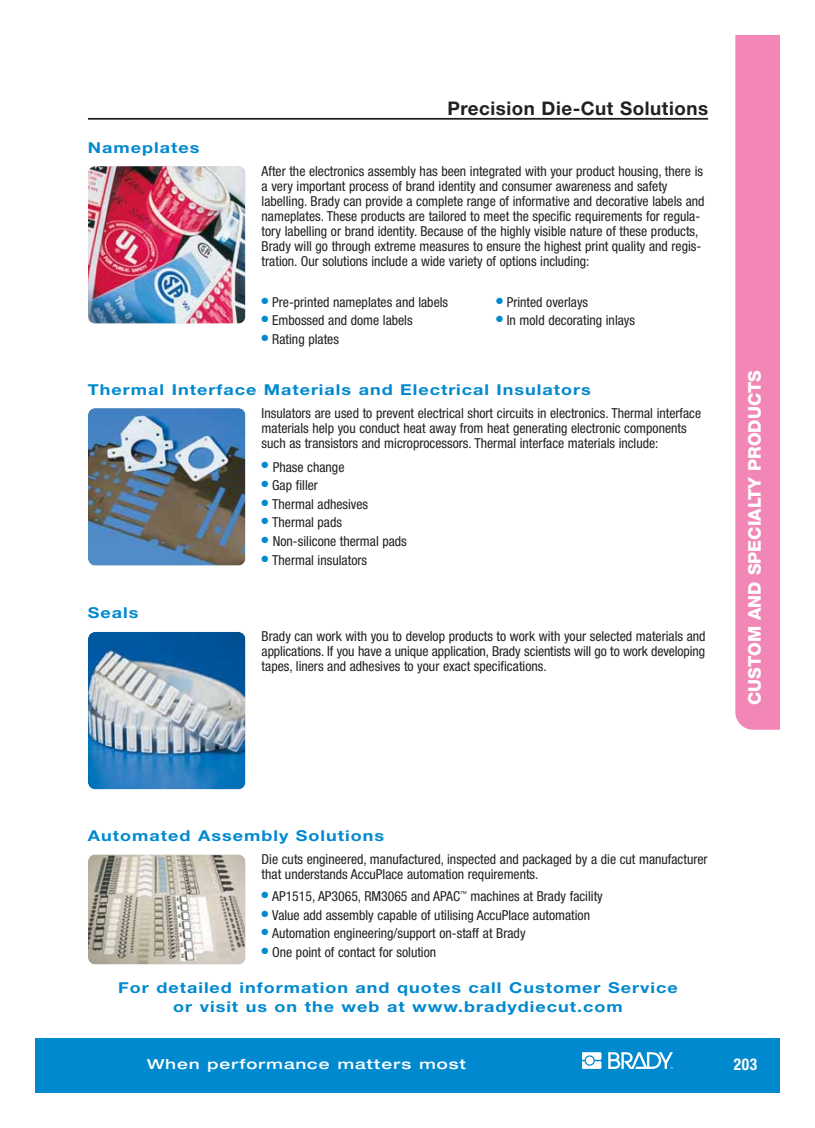
<style>
.page{position:relative;width:815px;height:1128px;background:#fff}
.page>*{position:absolute;margin:0;border:0;box-sizing:border-box;transform-origin:0 0}
.t1{font:700 18.75px "Helvetica Neue LT Std";letter-spacing:.03em;color:#231f20}
.t2{font:800 17.5px "Helvetica Neue LT Std";color:#fff}
.t3{font:700 condensed 16.25px "Helvetica Neue LT Std";color:#fff;scale:.95 1}
.t4{font:700 15px/18.8px "Helvetica Neue LT Std";letter-spacing:.055em;color:#0089cf;text-align:center;scale:1.2 1}
.t5{font:condensed 13.75px/15px "Helvetica Neue LT Std";color:#231f20}
.t6{font:500 expanded 13.75px "Helvetica Neue LT Std";letter-spacing:.075em;color:#fff;scale:1.1 1}
</style>
<div class="page">
<div style="left:735px;top:35px;width:45px;height:694px;background:#f287b7"></div>
<div style="left:35px;top:1038px;width:745px;height:54px;background:#0089cf"></div>
<svg style="left:608px;top:1052px;width:65px;height:16px"></svg>
<svg style="left:582px;top:1052px;width:19px;height:16px"></svg>
<hr style="left:88px;top:118px;width:620px;height:2px;background:#231f20">
<img style="left:88px;top:166px;width:157px;height:157px;border-radius:7px">
<img style="left:88px;top:408px;width:157px;height:157px;border-radius:7px">
<img style="left:88px;top:631px;width:157px;height:158px;border-radius:7px">
<img style="left:88px;top:854px;width:157px;height:110px;border-radius:7px">
<p class="t4" style="left:88px;top:140px;width:95px">Nameplates</p>
<h1 class="t1" style="left:447px;top:101px;width:262px">Precision Die-Cut Solutions</h1>
<p class="t5" style="left:262px;top:165px;width:444px">After the electronics assembly has been integrated with your product housing, there is a very important process of brand identity and consumer awareness and safety labelling. Brady can provide a complete range of informative and decorative labels and nameplates. These products are tailored to meet the specific requirements for regula&shy;tory labelling or brand identity. Because of the highly visible nature of these products, Brady will go through extreme measures to ensure the highest print quality and regis&shy;tration. Our solutions include a wide variety of options including:</p>
<p class="t5" style="left:262px;top:296px;width:188px"><sup>●</sup> Pre-printed nameplates and labels</p>
<p class="t5" style="left:262px;top:314px;width:153px"><sup>●</sup> Embossed and dome labels</p>
<p class="t5" style="left:262px;top:333px;width:79px"><sup>●</sup> Rating plates</p>
<p class="t5" style="left:496px;top:296px;width:94px"><sup>●</sup> Printed overlays</p>
<p class="t5" style="left:496px;top:314px;width:140px"><sup>●</sup> In mold decorating inlays</p>
<p class="t4" style="left:88px;top:382px;width:421px">Thermal Interface Materials and Electrical Insulators</p>
<p class="t5" style="left:262px;top:407px;width:441px">Insulators are used to prevent electrical short circuits in electronics. Thermal interface materials help you conduct heat away from heat generating electronic components such as transistors and microprocessors. Thermal interface materials include:</p>
<p class="t4" style="left:88px;top:605px;width:44px">Seals</p>
<p class="t5" style="left:262px;top:461px;width:84px"><sup>●</sup> Phase change</p>
<p class="t5" style="left:262px;top:479px;width:58px"><sup>●</sup> Gap filler</p>
<p class="t5" style="left:262px;top:498px;width:108px"><sup>●</sup> Thermal adhesives</p>
<p class="t5" style="left:262px;top:516px;width:82px"><sup>●</sup> Thermal pads</p>
<p class="t5" style="left:262px;top:535px;width:147px"><sup>●</sup> Non-silicone thermal pads</p>
<p class="t5" style="left:262px;top:554px;width:107px"><sup>●</sup> Thermal insulators</p>
<p class="t5" style="left:262px;top:630px;width:445px;text-align:justify">Brady can work with you to develop products to work with your selected materials and applications. If you have a unique application, Brady scientists will go to work developing tapes, liners and adhesives to your exact specifications.</p>
<p class="t2" style="left:745px;top:705px;width:336px;rotate:-90deg">CUSTOM AND SPECIALTY PRODUCTS</p>
<p class="t4" style="left:88px;top:827px;width:248px">Automated Assembly Solutions</p>
<p class="t5" style="left:262px;top:853px;width:448px">Die cuts engineered, manufactured, inspected and packaged by a die cut manufacturer that understands AccuPlace automation requirements.</p>
<p class="t5" style="left:262px;top:890px;width:343px"><sup>●</sup> AP1515, AP3065, RM3065 and APAC<sup>™</sup> machines at Brady facility</p>
<p class="t5" style="left:262px;top:908px;width:330px"><sup>●</sup> Value add assembly capable of utilising AccuPlace automation</p>
<p class="t5" style="left:262px;top:927px;width:266px"><sup>●</sup> Automation engineering/support on-staff at Brady</p>
<p class="t5" style="left:262px;top:946px;width:176px"><sup>●</sup> One point of contact for solution</p>
<p class="t4" style="left:118px;top:980px;width:468px">For detailed information and quotes call Customer Service or visit us on the web at www.bradydiecut.com</p>
<p class="t6" style="left:147px;top:1056px;width:291px">When performance matters most</p>
<p class="t3" style="left:734px;top:1058px;width:26px">203</p>
</div>
